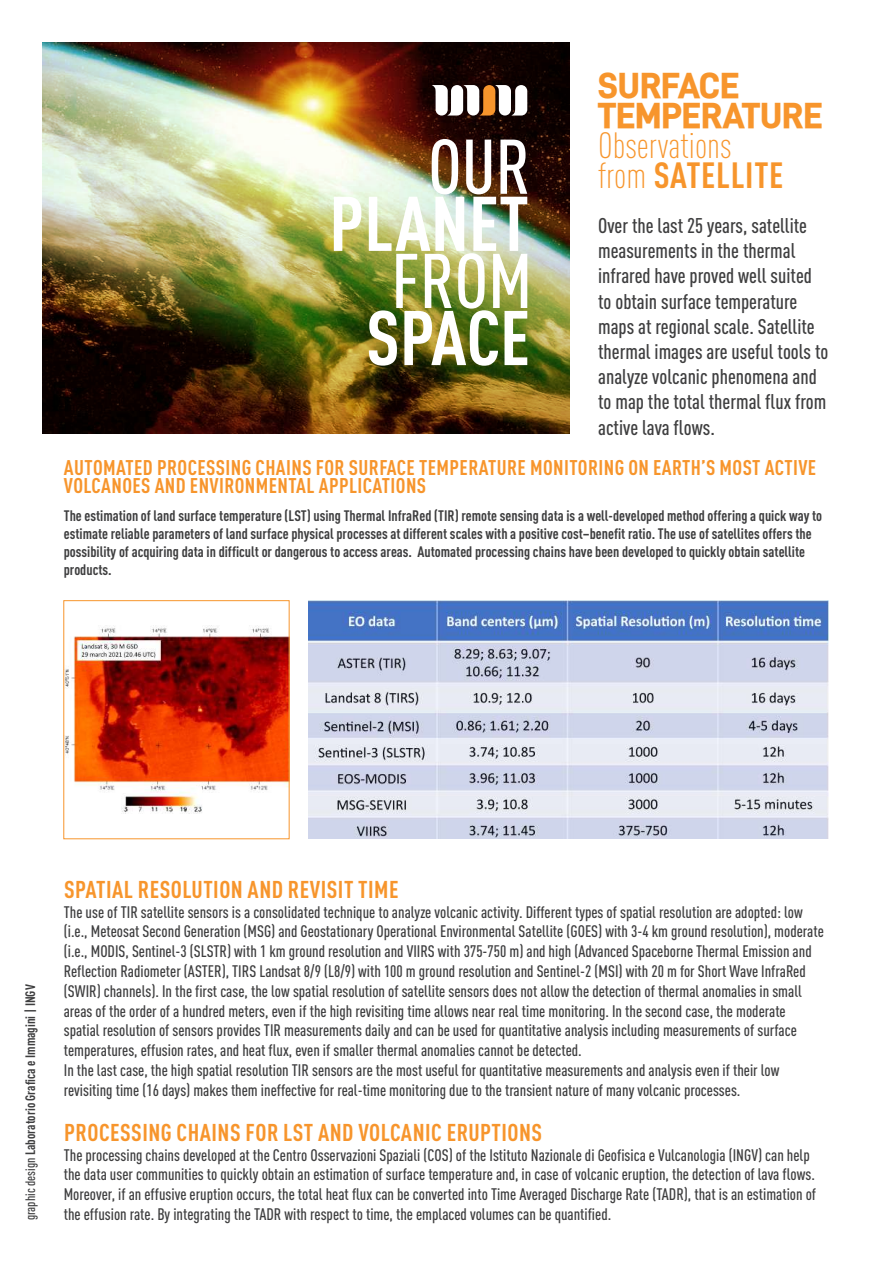
<style>
.page{position:relative;width:893px;height:1263px;background:#fff}
.page>*{position:absolute;margin:0;border:0;box-sizing:border-box;transform-origin:0 0}
.t1{font:700 condensed 76.2px "DIN Pro";color:#fff}
.t2{font:500 condensed 76.2px "DIN Pro";color:#fff}
.t3{font:300 condensed 36px/30px "DIN Pro";color:#f7952c}
.t4{font:36px/30px "D DIN PRO Heavy";color:#f7952c}
.t5{font:700 condensed 24px "DIN Pro";letter-spacing:.02em;color:#f7952c}
.t6{font:500 condensed 21px/25.2px "DIN Pro";color:#3e3e3f}
.t7{font:700 condensed 21px/18px "DIN Pro";letter-spacing:.02em;color:#f7952c}
.t8{font:500 condensed 16.5px/19.8px "DIN Pro";color:#3e3e3f}
.t9{font:700 condensed 15px/18px "DIN Pro";color:#3e3e3f}
.t10{font:700 condensed 13.5px "DIN Pro";color:#3e3e3f}
.s1{font-weight:700}
.s2{font-weight:500}
</style>
<div class="page">
<img style="left:43px;top:43px;width:527px;height:391px">
<svg style="left:432px;top:85px;width:95px;height:31px"></svg>
<img style="left:66px;top:626px;width:221px;height:188px">
<div style="left:64px;top:600px;width:225px;height:239px;border:1px solid #f7952c"></div>
<img style="left:308px;top:601px;width:521px;height:238px">
<h1 class="t2" style="left:428px;top:110px;width:104px">OUR</h1>
<h1 class="t1" style="left:329px;top:166px;width:201px">PLANET</h1>
<h1 class="t2" style="left:391px;top:225px;width:142px">FROM</h1>
<h1 class="t1" style="left:366px;top:280px;width:165px">SPACE</h1>
<h2 class="t4" style="left:598px;top:70px;width:226px">SURFACE<br>TEMPERATURE</h2>
<h2 class="t3" style="left:598px;top:128px;width:187px">Observations from <span class="s1">SATELLITE</span></h2>
<p class="t6" style="left:598px;top:211px;width:232px">Over the last 25 years, satellite measurements in the thermal infrared have proved well suited to obtain surface temperature maps at regional scale. Satellite thermal images are useful tools to analyze volcanic phenomena and to map the total thermal flux from active lava flows.</p>
<p class="t7" style="left:64px;top:457px;width:754px">AUTOMATED PROCESSING CHAINS FOR SURFACE TEMPERATURE MONITORING ON EARTH’S MOST ACTIVE<br>VOLCANOES AND ENVIRONMENTAL APPLICATIONS</p>
<p class="t9" style="left:64px;top:505px;width:760px">The estimation of land surface temperature (LST) using Thermal InfraRed (TIR) remote sensing data is a well-developed method offering a quick way to estimate reliable parameters of land surface physical processes at different scales with a positive cost–benefit ratio. The use of satellites offers the possibility of acquiring data in difficult or dangerous to access areas. Automated processing chains have been developed to quickly obtain satellite products.</p>
<p class="t10" style="left:20px;top:1220px;width:237px;rotate:-90deg"><span class="s2">graphic design</span> Laboratorio Grafica e Immagini | INGV</p>
<h3 class="t5" style="left:64px;top:871px;width:336px">SPATIAL RESOLUTION AND REVISIT TIME</h3>
<p class="t8" style="left:64px;top:900px;width:761px">The use of TIR satellite sensors is a consolidated technique to analyze volcanic activity. Different types of spatial resolution are adopted: low (i.e., Meteosat Second Generation (MSG) and Geostationary Operational Environmental Satellite (GOES) with 3-4 km ground resolution), moderate (i.e., MODIS, Sentinel-3 (SLSTR) with 1 km ground resolution and VIIRS with 375-750 m) and high (Advanced Spaceborne Thermal Emission and Reflection Radiometer (ASTER), TIRS Landsat 8/9 (L8/9) with 100 m ground resolution and Sentinel-2 (MSI) with 20 m for Short Wave InfraRed (SWIR) channels). In the first case, the low spatial resolution of satellite sensors does not allow the detection of thermal anomalies in small areas of the order of a hundred meters, even if the high revisiting time allows near real time monitoring. In the second case, the moderate spatial resolution of sensors provides TIR measurements daily and can be used for quantitative analysis including measurements of surface temperatures, effusion rates, and heat flux, even if smaller thermal anomalies cannot be detected.<br>In the last case, the high spatial resolution TIR sensors are the most useful for quantitative measurements and analysis even if their low revisiting time (16 days) makes them ineffective for real-time monitoring due to the transient nature of many volcanic processes.</p>
<h3 class="t5" style="left:64px;top:1114px;width:480px">PROCESSING CHAINS FOR LST AND VOLCANIC ERUPTIONS</h3>
<p class="t8" style="left:64px;top:1143px;width:754px">The processing chains developed at the Centro Osservazioni Spaziali (COS) of the Istituto Nazionale di Geofisica e Vulcanologia (INGV) can help the data user communities to quickly obtain an estimation of surface temperature and, in case of volcanic eruption, the detection of lava flows.<br>Moreover, if an effusive eruption occurs, the total heat flux can be converted into Time Averaged Discharge Rate (TADR), that is an estimation of the effusion rate. By integrating the TADR with respect to time, the emplaced volumes can be quantified.</p>
</div>
